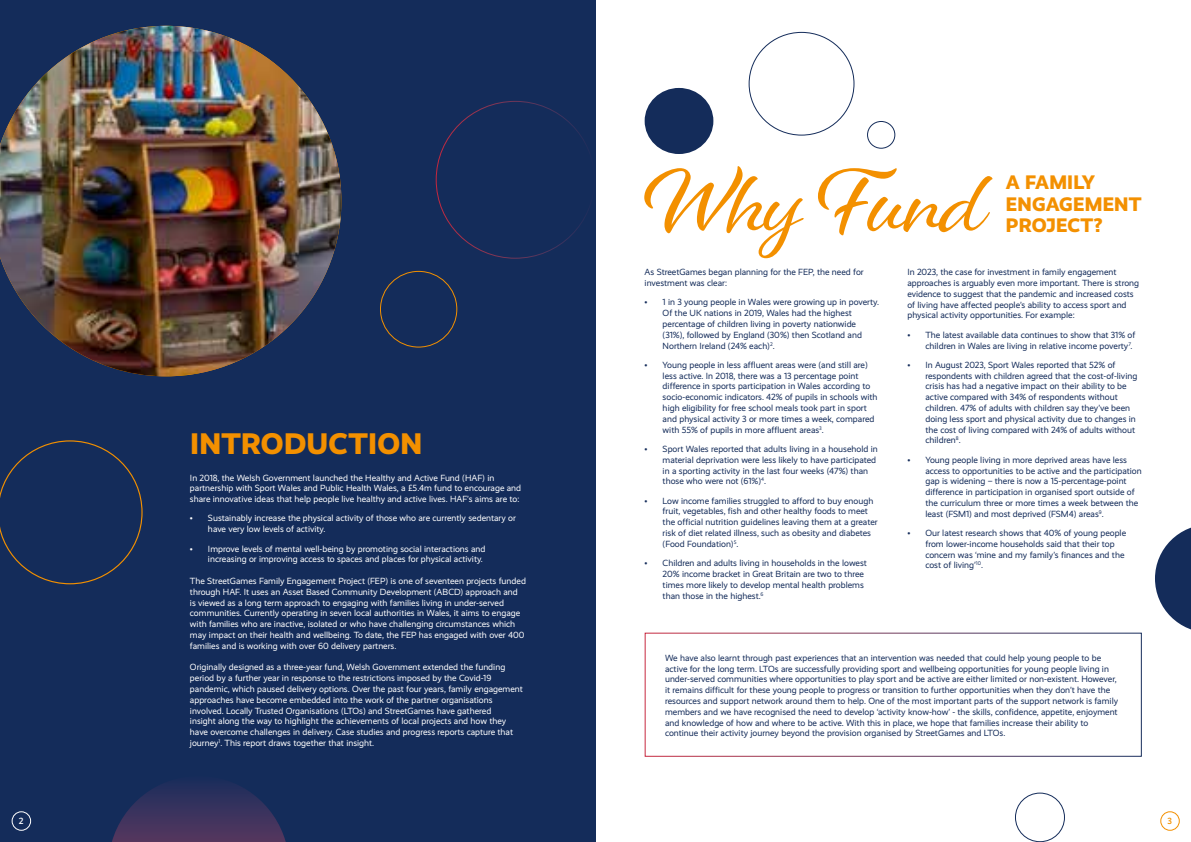
<style>
.page{position:relative;width:1191px;height:842px;background:#fff}
.page>*{position:absolute;margin:0;border:0;box-sizing:border-box;transform-origin:0 0}
.t1{font:93.1px "Alisha";letter-spacing:-.03em;color:#f39000}
.t2{font:800 30px "Realist";letter-spacing:.01em;color:#f39000}
.t3{font:800 19.7px/21.5px "Realist";letter-spacing:.01em;color:#f39000}
.t4{font:9px/10.8px "Realist";color:#142c5a}
.t5{font:9px/10.8px "Realist";color:#fff}
.t6{font:500 9px "Realist";color:#fff}
.t7{font:500 9px "Realist";color:#f39000}
</style>
<div class="page">
<div style="left:867px;top:121px;width:28px;height:28px;border:1px solid #142c5a;border-radius:50%"></div>
<div style="left:1015px;top:793px;width:49px;height:49px;border:1px solid #142c5a;border-radius:50%"></div>
<div style="left:0;top:0;width:595px;height:842px;background:#142c5a"></div>
<div style="left:12px;top:811px;width:19px;height:20px;border:1px solid #fff;border-radius:50%"></div>
<div style="left:1160px;top:811px;width:19px;height:20px;border:1px solid #f39000;border-radius:50%"></div>
<div style="left:644px;top:633px;width:497px;height:124px;border:1px solid #fff"></div>
<svg style="left:0;top:440px;width:143px;height:144px"></svg>
<div style="left:380px;top:271px;width:77px;height:77px;border:1px solid #f39000;border-radius:50%"></div>
<svg style="left:112px;top:784px;width:174px;height:58px"></svg>
<svg style="left:1155px;top:527px;width:36px;height:103px"></svg>
<div style="left:644px;top:88px;width:69px;height:66px;background:#142c5a;border-radius:50%"></div>
<img style="left:0;top:26px;width:341px;height:350px">
<h2 class="t2" style="left:190px;top:425px;width:234px">INTRODUCTION</h2>
<p class="t5" style="left:190px;top:472px;width:333px">In 2018, the Welsh Government launched the Healthy and Active Fund (HAF) in partnership with Sport Wales and Public Health Wales, a £5.4m fund to encourage and share innovative ideas that help people live healthy and active lives. HAF’s aims are to:</p>
<p class="t5" style="left:208px;top:513px;width:309px;text-indent:-18px">• Sustainably increase the physical activity of those who are currently sedentary or have very low levels of activity.</p>
<p class="t5" style="left:190px;top:543px;width:297px;text-align:right">• Improve levels of mental well-being by promoting social interactions and increasing or improving access to spaces and places for physical activity.</p>
<p class="t5" style="left:190px;top:575px;width:337px">The StreetGames Family Engagement Project (FEP) is one of seventeen projects funded through HAF. It uses an Asset Based Community Development (ABCD) approach and is viewed as a long term approach to engaging with families living in under-served communities. Currently operating in seven local authorities in Wales, it aims to engage with families who are inactive, isolated or who have challenging circumstances which may impact on their health and wellbeing. To date, the FEP has engaged with over 400 families and is working with over 60 delivery partners.</p>
<p class="t5" style="left:190px;top:662px;width:334px">Originally designed as a three-year fund, Welsh Government extended the funding period by a further year in response to the restrictions imposed by the Covid-19 pandemic, which paused delivery options. Over the past four years, family engagement approaches have become embedded into the work of the partner organisations involved. Locally Trusted Organisations (LTOs) and StreetGames have gathered<br>insight along the way to highlight the achievements of local projects and how they have overcome challenges in delivery. Case studies and progress reports capture that journey<sup>1</sup>. This report draws together that insight.</p>
<h1 class="t1" style="left:644px;top:146px;width:342px">Why Fund</h1>
<h3 class="t3" style="left:1006px;top:172px;width:137px">A FAMILY<br>ENGAGEMENT<br>PROJECT?</h3>
<p class="t4" style="left:644px;top:267px;width:221px">As StreetGames began planning for the FEP, the need for investment was clear:</p>
<p class="t4" style="left:662px;top:297px;width:218px;text-indent:-18px">• 1 in 3 young people in Wales were growing up in poverty.<br>Of the UK nations in 2019, Wales had the highest percentage of children living in poverty nationwide (31%), followed by England (30%) then Scotland and Northern Ireland (24% each)<sup>2</sup>.</p>
<p class="t4" style="left:662px;top:359px;width:216px;text-indent:-18px">• Young people in less affluent areas were (and still are) less active. In 2018, there was a 13 percentage point difference in sports participation in Wales according to socio-economic indicators. 42% of pupils in schools with high eligibility for free school meals took part in sport and physical activity 3 or more times a week, compared with 55% of pupils in more affluent areas<sup>3</sup>.</p>
<p class="t4" style="left:662px;top:443px;width:217px;text-indent:-18px">• Sport Wales reported that adults living in a household in material deprivation were less likely to have participated in a sporting activity in the last four weeks (47%) than those who were not (61%)<sup>4</sup>.</p>
<p class="t4" style="left:662px;top:495px;width:216px;text-indent:-18px">• Low income families struggled to afford to buy enough fruit, vegetables, fish and other healthy foods to meet the official nutrition guidelines leaving them at a greater risk of diet related illness, such as obesity and diabetes (Food Foundation)<sup>5</sup>.</p>
<p class="t4" style="left:662px;top:558px;width:206px;text-indent:-18px">• Children and adults living in households in the lowest 20% income bracket in Great Britain are two to three times more likely to develop mental health problems than those in the highest.<sup>6</sup></p>
<p class="t4" style="left:907px;top:267px;width:233px">In 2023, the case for investment in family engagement approaches is arguably even more important. There is strong evidence to suggest that the pandemic and increased costs of living have affected people’s ability to access sport and physical activity opportunities. For example:</p>
<p class="t4" style="left:925px;top:329px;width:211px;text-indent:-18px">• The latest available data continues to show that 31% of children in Wales are living in relative income poverty<sup>7</sup>.</p>
<p class="t4" style="left:925px;top:359px;width:213px;text-indent:-18px">• In August 2023, Sport Wales reported that 52% of respondents with children agreed that the cost-of-living crisis has had a negative impact on their ability to be active compared with 34% of respondents without children. 47% of adults with children say they’ve been doing less sport and physical activity due to changes in the cost of living compared with 24% of adults without children<sup>8</sup>.</p>
<p class="t4" style="left:925px;top:454px;width:218px;text-indent:-18px">• Young people living in more deprived areas have less access to opportunities to be active and the participation gap is widening – there is now a 15-percentage-point difference in participation in organised sport outside of the curriculum three or more times a week between the least (FSM1) and most deprived (FSM4) areas<sup>9</sup>.</p>
<p class="t4" style="left:925px;top:528px;width:202px;text-indent:-18px">• Our latest research shows that 40% of young people from lower-income households said that their top concern was ‘mine and my family’s finances and the cost of living’<sup>10</sup>.</p>
<p class="t4" style="left:665px;top:652px;width:454px">We have also learnt through past experiences that an intervention was needed that could help young people to be active for the long term. LTOs are successfully providing sport and wellbeing opportunities for young people living in under-served communities where opportunities to play sport and be active are either limited or non-existent. However, it remains difficult for these young people to progress or transition to further opportunities when they don’t have the resources and support network around them to help. One of the most important parts of the support network is family members and we have recognised the need to develop ‘activity know-how’ - the skills, confidence, appetite, enjoyment and knowledge of how and where to be active. With this in place, we hope that families increase their ability to continue their activity journey beyond the provision organised by StreetGames and LTOs.</p>
<p class="t6" style="left:19px;top:816px;width:6px">2</p>
<p class="t7" style="left:1167px;top:816px;width:6px">3</p>
</div>
